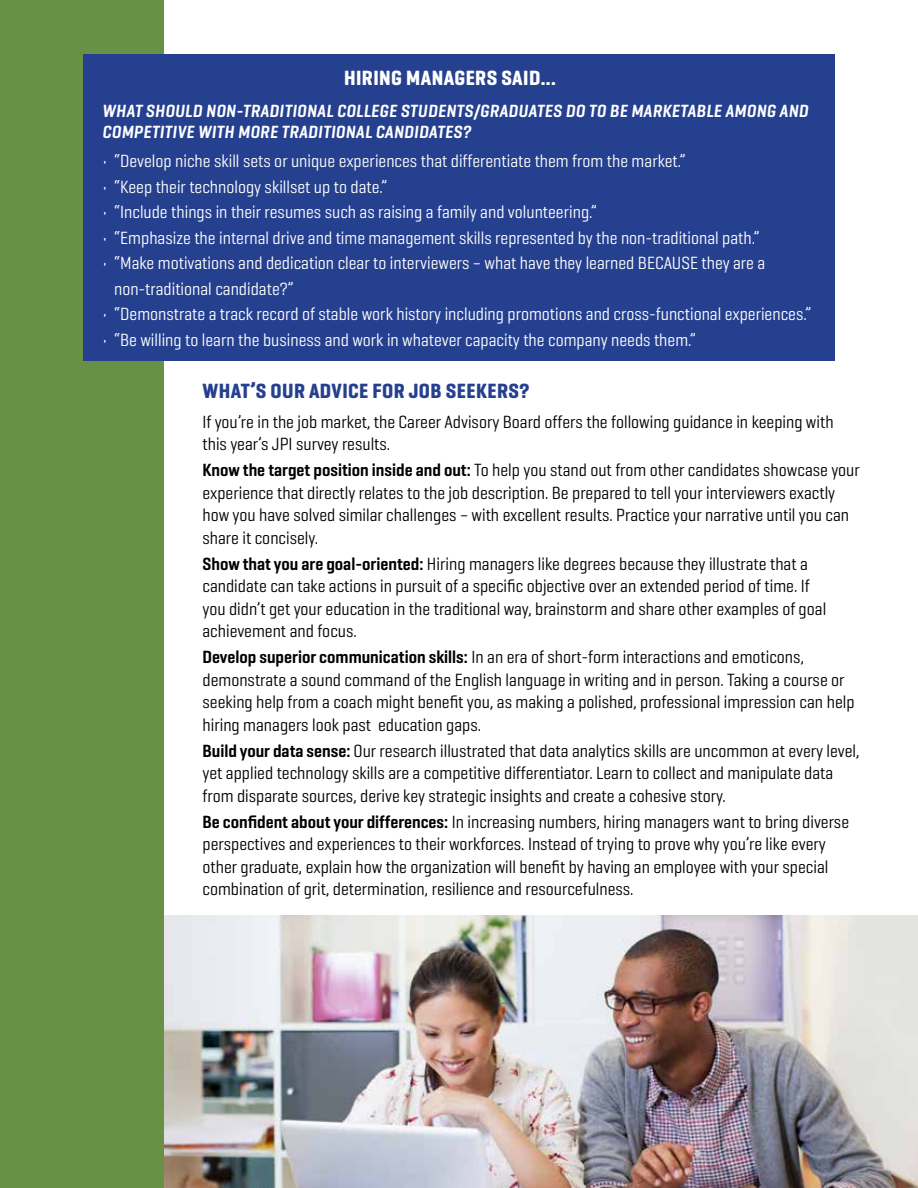
<style>
.page{position:relative;width:918px;height:1188px;background:#fff}
.page>*{position:absolute;margin:0;border:0;box-sizing:border-box;transform-origin:0 0}
.t1{font:700 21px "Geogrotesque Cond";letter-spacing:.02em;color:#25408f}
.t2{font:700 21px "Geogrotesque Cond";letter-spacing:.02em;color:#fff}
.t3{font:18px/22.5px "Geogrotesque Cond";color:#000}
.t4{font:18px/25.5px "Geogrotesque Cond";color:#fff}
.t5{font:italic 600 18px/21.6px "Geogrotesque Cond";letter-spacing:.02em;color:#fff}
.s1{font-weight:600}
</style>
<div class="page">
<img style="left:163px;top:916px;width:755px;height:272px">
<div style="left:0;top:0;width:163px;height:1188px;background:#689146"></div>
<div style="left:83px;top:54px;width:751px;height:307px;background:#25408f"></div>
<p class="t2" style="left:344px;top:65px;width:213px">HIRING MANAGERS SAID...</p>
<p class="t5" style="left:103px;top:99px;width:707px">WHAT SHOULD NON-TRADITIONAL COLLEGE STUDENTS/GRADUATES DO TO BE MARKETABLE AMONG AND<br>COMPETITIVE WITH MORE TRADITIONAL CANDIDATES?</p>
<p class="t4" style="left:103px;top:148px;width:584px">• “Develop niche skill sets or unique experiences that differentiate them from the market.”</p>
<p class="t4" style="left:103px;top:173px;width:286px">• “Keep their technology skillset up to date.”</p>
<p class="t4" style="left:103px;top:199px;width:496px">• “Include things in their resumes such as raising a family and volunteering.”</p>
<p class="t4" style="left:103px;top:224px;width:658px">• “Emphasize the internal drive and time management skills represented by the non-traditional path.”</p>
<p class="t4" style="left:114px;top:250px;width:653px;text-indent:-11px">• “Make motivations and dedication clear to interviewers – what have they learned BECAUSE they are a non-traditional candidate?”</p>
<p class="t4" style="left:103px;top:301px;width:710px">• “Demonstrate a track record of stable work history including promotions and cross-functional experiences.”</p>
<p class="t4" style="left:103px;top:326px;width:595px">• “Be willing to learn the business and work in whatever capacity the company needs them.”</p>
<p class="t1" style="left:202px;top:378px;width:328px">WHAT’S OUR ADVICE FOR JOB SEEKERS?</p>
<p class="t3" style="left:202px;top:410px;width:633px">If you’re in the job market, the Career Advisory Board offers the following guidance in keeping with this year’s JPI survey results.</p>
<p class="t3" style="left:202px;top:458px;width:659px"><span class="s1">Know the target position inside and out:</span> To help you stand out from other candidates showcase your experience that directly relates to the job description. Be prepared to tell your interviewers exactly how you have solved similar challenges – with excellent results. Practice your narrative until you can share it concisely.</p>
<p class="t3" style="left:202px;top:552px;width:625px"><span class="s1">Show that you are goal-oriented:</span> Hiring managers like degrees because they illustrate that a candidate can take actions in pursuit of a specific objective over an extended period of time. If you didn’t get your education in the traditional way, brainstorm and share other examples of goal achievement and focus.</p>
<p class="t3" style="left:202px;top:645px;width:654px"><span class="s1">Develop superior communication skills:</span> In an era of short-form interactions and emoticons, demonstrate a sound command of the English language in writing and in person. Taking a course or seeking help from a coach might benefit you, as making a polished, professional impression can help hiring managers look past education gaps.</p>
<p class="t3" style="left:202px;top:739px;width:659px"><span class="s1">Build your data sense:</span> Our research illustrated that data analytics skills are uncommon at every level, yet applied technology skills are a competitive differentiator. Learn to collect and manipulate data from disparate sources, derive key strategic insights and create a cohesive story.</p>
<p class="t3" style="left:202px;top:810px;width:648px"><span class="s1">Be confident about your differences:</span> In increasing numbers, hiring managers want to bring diverse perspectives and experiences to their workforces. Instead of trying to prove why you’re like every other graduate, explain how the organization will benefit by having an employee with your special combination of grit, determination, resilience and resourcefulness.</p>
</div>
